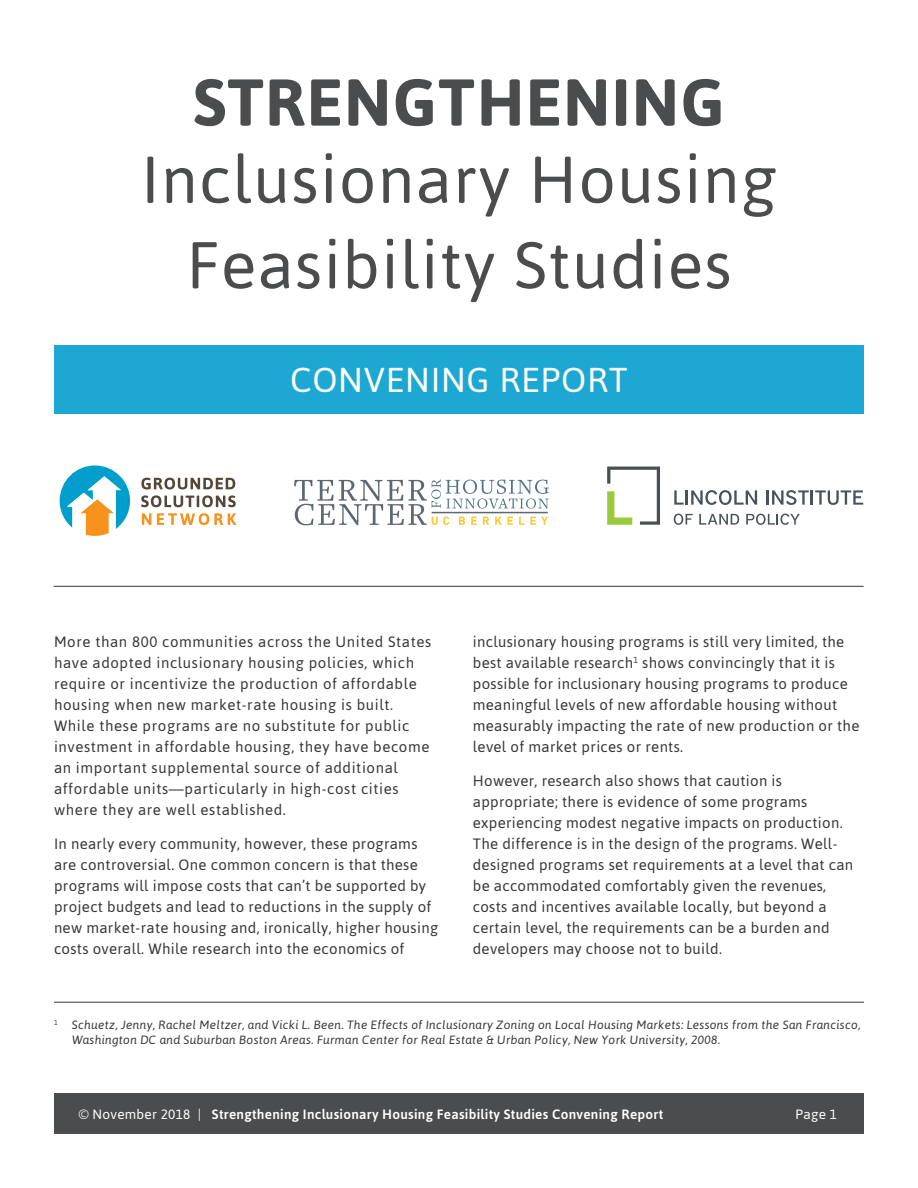
<style>
.page{position:relative;width:918px;height:1188px;background:#fff}
.page>*{position:absolute;margin:0;border:0;box-sizing:border-box;transform-origin:0 0}
.t1{font:66px/85.5px "Asap";letter-spacing:.02em;color:#4b4c4d;text-align:center}
.t2{font:700 66px "Asap";letter-spacing:.02em;color:#4b4c4d}
.t3{font:34.5px "Asap";letter-spacing:.02em;color:#fff}
.body{font:15px/21px "Asap";letter-spacing:.02em;color:#383839}
.body-2{font:15px/21px "Asap";letter-spacing:.04em;color:#383839}
.t4{font:500 13.5px "Asap";letter-spacing:.02em;color:#fff}
.t5{font:13.5px "Asap";color:#fff}
.t6{font:italic 12px/15px "Asap";letter-spacing:.02em;color:#383839}
.s1{font-weight:400}
</style>
<div class="page">
<div style="left:54px;top:1094px;width:810px;height:40px;background:#4b4c4d"></div>
<hr style="left:54px;top:1002px;width:810px;height:1px;background:#383839">
<div style="left:54px;top:346px;width:810px;height:68px;background:#1da8d3"></div>
<hr style="left:54px;top:586px;width:810px;height:1px;background:#383839">
<svg style="left:60px;top:465px;width:70px;height:71px"></svg>
<svg style="left:141px;top:478px;width:94px;height:11px"></svg>
<svg style="left:141px;top:495px;width:95px;height:12px"></svg>
<svg style="left:142px;top:513px;width:9px;height:12px"></svg>
<svg style="left:157px;top:513px;width:79px;height:12px"></svg>
<svg style="left:674px;top:490px;width:83px;height:15px"></svg>
<svg style="left:767px;top:490px;width:96px;height:15px"></svg>
<svg style="left:674px;top:514px;width:19px;height:11px"></svg>
<svg style="left:699px;top:514px;width:40px;height:11px"></svg>
<svg style="left:746px;top:514px;width:54px;height:11px"></svg>
<svg style="left:607px;top:467px;width:53px;height:58px"></svg>
<svg style="left:294px;top:479px;width:255px;height:46px"></svg>
<p class="t2" style="left:193px;top:58px;width:533px">STRENGTHENING</p>
<p class="t1" style="left:141px;top:135px;width:637px">Inclusionary Housing<br>Feasibility Studies</p>
<p class="t3" style="left:290px;top:357px;width:339px">CONVENING REPORT</p>
<p class="body-2" style="left:54px;top:630px;width:379px">More than 800 communities across the United States have adopted inclusionary housing policies, which require or incentivize the production of affordable housing when new market-rate housing is built.<br>While these programs are no substitute for public investment in affordable housing, they have become an important supplemental source of additional affordable units—particularly in high-cost cities where they are well established.</p>
<p class="body" style="left:54px;top:833px;width:386px">In nearly every community, however, these programs are controversial. One common concern is that these programs will impose costs that can’t be supported by project budgets and lead to reductions in the supply of new market-rate housing and, ironically, higher housing costs overall. While research into the economics of</p>
<p class="body" style="left:473px;top:630px;width:388px">inclusionary housing programs is still very limited, the best available research<sup>1</sup> shows convincingly that it is possible for inclusionary housing programs to produce meaningful levels of new affordable housing without measurably impacting the rate of new production or the level of market prices or rents.</p>
<p class="body" style="left:473px;top:770px;width:382px">However, research also shows that caution is appropriate; there is evidence of some programs experiencing modest negative impacts on production.<br>The difference is in the design of the programs. Well&shy;designed programs set requirements at a level that can be accommodated comfortably given the revenues, costs and incentives available locally, but beyond a certain level, the requirements can be a burden and developers may choose not to build.</p>
<p class="t6" style="left:72px;top:1017px;width:790px;text-indent:-18px"><sup>1</sup> Schuetz, Jenny, Rachel Meltzer, and Vicki L. Been. The Effects of Inclusionary Zoning on Local Housing Markets: Lessons from the San Francisco,<br>Washington DC and Suburban Boston Areas. Furman Center for Real Estate &amp; Urban Policy, New York University, 2008.</p>
<p class="t4" style="left:79px;top:1106px;width:586px"><span class="s1">© November 2018 |</span> Strengthening Inclusionary Housing Feasibility Studies Convening Report</p>
<p class="t5" style="left:795px;top:1106px;width:43px">Page 1</p>
</div>
